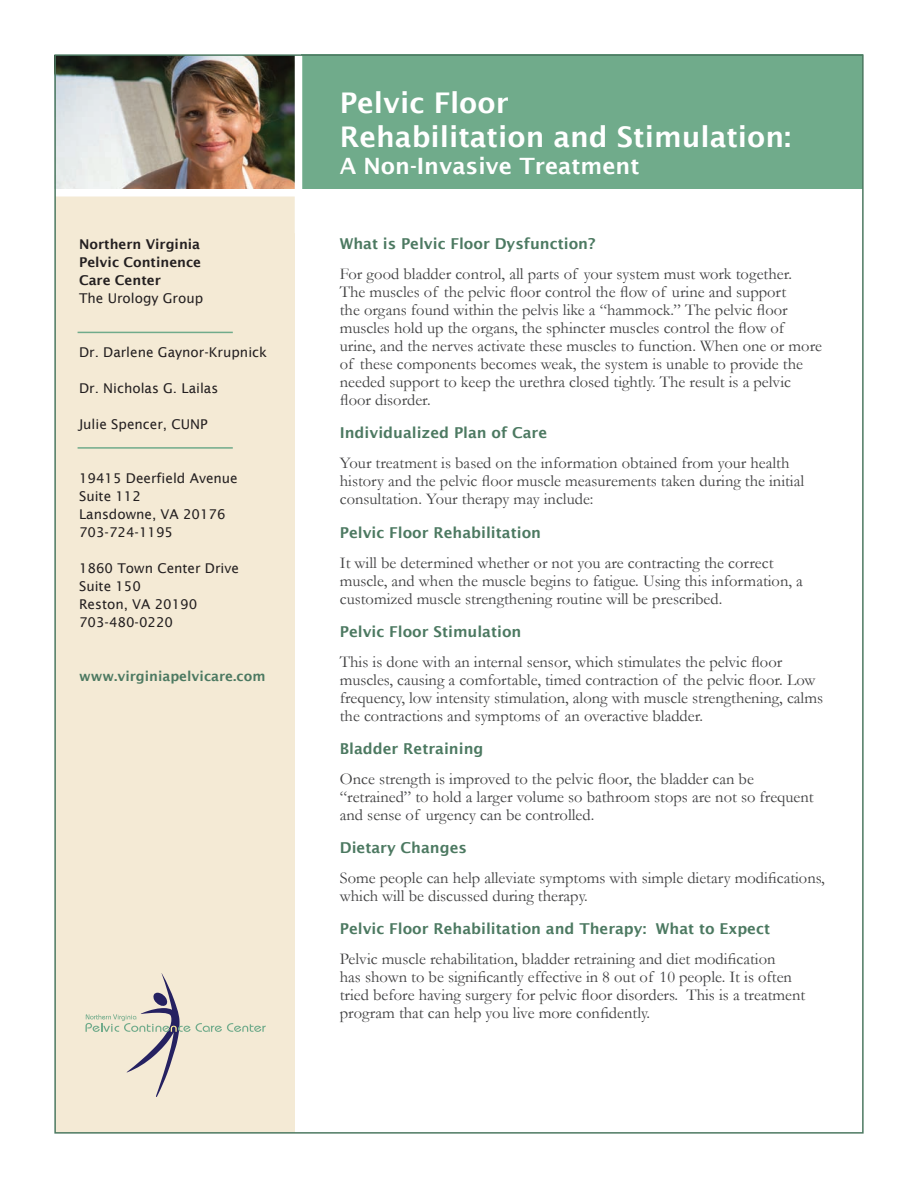
<style>
.page{position:relative;width:918px;height:1188px;background:#fff}
.page>*{position:absolute;margin:0;border:0;box-sizing:border-box;transform-origin:0 0}
.t1{font:600 28.5px "Lucida Sans";color:#fff}
.t2{font:600 22.5px "Lucida Sans";color:#fff}
.Body{font:16.5px/18px "Garamond";color:#3e3e3f}
.Titles{font:600 15px "Lucida Sans";color:#4c7961}
.t3{font:13.5px/18px "Lucida Sans";color:#231f20}
.t4{font:600 13.5px/18px "Lucida Sans";color:#231f20}
.t5{font:600 13.5px "Lucida Sans";color:#4c7961}
</style>
<div class="page">
<img style="left:57px;top:57px;width:238px;height:132px">
<div style="left:302px;top:55px;width:561px;height:134px;background:#70ab8b"></div>
<div style="left:55px;top:196px;width:240px;height:937px;background:#f4ead5"></div>
<svg style="left:86px;top:973px;width:180px;height:124px"></svg>
<hr style="left:78px;top:447px;width:155px;height:2px;background:#70ab8b">
<hr style="left:78px;top:332px;width:155px;height:1px;background:#70ab8b">
<p class="t4" style="left:79px;top:236px;width:123px">Northern Virginia</p>
<p class="t4" style="left:79px;top:254px;width:124px">Pelvic Continence<br>Care Center</p>
<p class="t3" style="left:79px;top:290px;width:126px">The Urology Group</p>
<p class="t3" style="left:79px;top:344px;width:189px">Dr. Darlene Gaynor-Krupnick</p>
<p class="t3" style="left:79px;top:380px;width:141px">Dr. Nicholas G. Lailas</p>
<p class="t3" style="left:79px;top:416px;width:130px">Julie Spencer, CUNP</p>
<p class="t3" style="left:79px;top:470px;width:160px">19415 Deerfield Avenue<br>Suite 112</p>
<p class="t3" style="left:79px;top:506px;width:148px">Lansdowne, VA 20176</p>
<p class="t3" style="left:79px;top:524px;width:96px">703-724-1195</p>
<p class="t3" style="left:79px;top:560px;width:161px">1860 Town Center Drive<br>Suite 150</p>
<p class="t3" style="left:79px;top:596px;width:120px">Reston, VA 20190</p>
<p class="t3" style="left:79px;top:614px;width:96px">703-480-0220</p>
<p class="t5" style="left:79px;top:669px;width:188px">www.virginiapelvicare.com</p>
<p class="t1" style="left:340px;top:87px;width:170px">Pelvic Floor</p>
<p class="t1" style="left:340px;top:121px;width:453px">Rehabilitation and Stimulation:</p>
<p class="t2" style="left:340px;top:153px;width:301px">A Non-Invasive Treatment</p>
<p class="Titles" style="left:340px;top:235px;width:257px">What is Pelvic Floor Dysfunction?</p>
<p class="Body" style="left:340px;top:265px;width:484px">For good bladder control, all parts of your system must work together.<br>The muscles of the pelvic floor control the flow of urine and support<br>the organs found within the pelvis like a “hammock.” The pelvic floor muscles hold up the organs, the sphincter muscles control the flow of urine, and the nerves activate these muscles to function. When one or more of these components becomes weak, the system is unable to provide the needed support to keep the urethra closed tightly. The result is a pelvic floor disorder.</p>
<p class="Titles" style="left:340px;top:424px;width:209px">Individualized Plan of Care</p>
<p class="Body" style="left:340px;top:453px;width:466px">Your treatment is based on the information obtained from your health history and the pelvic floor muscle measurements taken during the initial consultation. Your therapy may include:</p>
<p class="Titles" style="left:340px;top:524px;width:203px">Pelvic Floor Rehabilitation</p>
<p class="Body" style="left:340px;top:554px;width:465px">It will be determined whether or not you are contracting the correct muscle, and when the muscle begins to fatigue. Using this information, a customized muscle strengthening routine will be prescribed.</p>
<p class="Titles" style="left:340px;top:623px;width:183px">Pelvic Floor Stimulation</p>
<p class="Body" style="left:340px;top:653px;width:485px">This is done with an internal sensor, which stimulates the pelvic floor muscles, causing a comfortable, timed contraction of the pelvic floor. Low frequency, low intensity stimulation, along with muscle strengthening, calms the contractions and symptoms of an overactive bladder.</p>
<p class="Titles" style="left:340px;top:740px;width:145px">Bladder Retraining</p>
<p class="Body" style="left:340px;top:770px;width:475px">Once strength is improved to the pelvic floor, the bladder can be “retrained” to hold a larger volume so bathroom stops are not so frequent and sense of urgency can be controlled.</p>
<p class="Titles" style="left:340px;top:839px;width:129px">Dietary Changes</p>
<p class="Body" style="left:340px;top:869px;width:487px">Some people can help alleviate symptoms with simple dietary modifications, which will be discussed during therapy.</p>
<p class="Titles" style="left:340px;top:920px;width:432px">Pelvic Floor Rehabilitation and Therapy: What to Expect</p>
<p class="Body" style="left:340px;top:949px;width:467px">Pelvic muscle rehabilitation, bladder retraining and diet modification<br>has shown to be significantly effective in 8 out of 10 people. It is often tried before having surgery for pelvic floor disorders. This is a treatment program that can help you live more confidently.</p>
</div>
